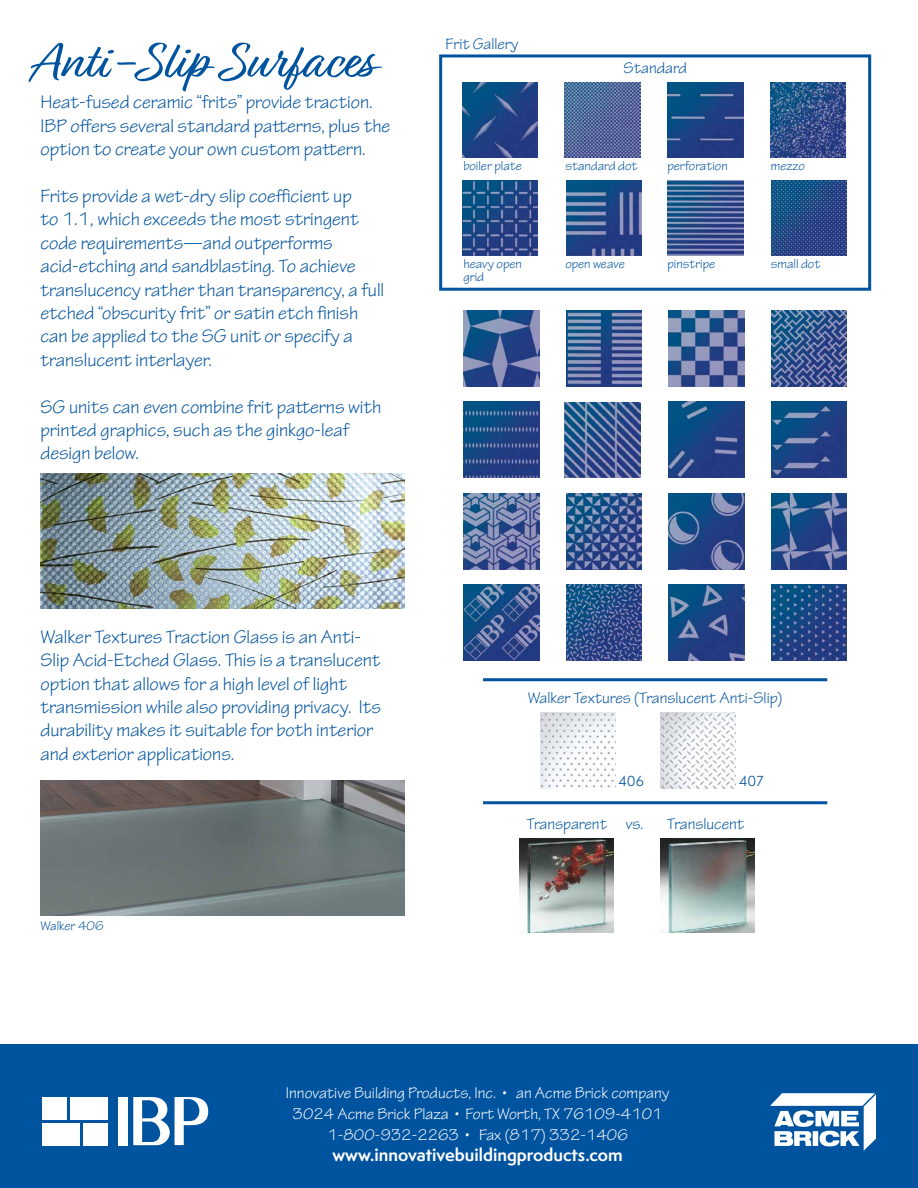
<style>
.page{position:relative;width:918px;height:1188px;background:#fff}
.page>*{position:absolute;margin:0;border:0;box-sizing:border-box;transform-origin:0 0}
.t1{font:54px "Relation";color:#00539f}
.t2{font:19.5px/23.4px "Tekton Pro";color:#00539f}
.t3{font:16.5px/21px "Tekton Pro";color:#fff;text-align:center}
.t4{font:16.5px "Tekton Pro";color:#00539f}
.t5{font:700 16.5px "Semplicita Pro";color:#fff}
.t6{font:13.5px/13.5px "Tekton Pro";color:#00539f}
.t7{font:13.5px "Semplicita Pro";color:#00539f}
</style>
<div class="page">
<div style="left:439px;top:54px;width:432px;height:237px;border:3px solid #00539f"></div>
<img style="left:40px;top:474px;width:365px;height:135px">
<img style="left:565px;top:82px;width:75px;height:76px">
<img style="left:462px;top:82px;width:76px;height:76px">
<img style="left:669px;top:311px;width:75px;height:75px">
<img style="left:565px;top:402px;width:75px;height:76px">
<img style="left:771px;top:402px;width:76px;height:76px">
<img style="left:463px;top:585px;width:76px;height:75px">
<img style="left:463px;top:311px;width:76px;height:75px">
<img style="left:566px;top:311px;width:76px;height:75px">
<img style="left:462px;top:180px;width:76px;height:76px">
<img style="left:667px;top:82px;width:76px;height:76px">
<img style="left:771px;top:311px;width:76px;height:75px">
<img style="left:667px;top:180px;width:76px;height:76px">
<img style="left:770px;top:82px;width:76px;height:76px">
<img style="left:463px;top:402px;width:76px;height:76px">
<img style="left:566px;top:180px;width:76px;height:76px">
<img style="left:669px;top:402px;width:75px;height:76px">
<img style="left:566px;top:493px;width:76px;height:76px">
<img style="left:669px;top:493px;width:75px;height:76px">
<img style="left:771px;top:180px;width:76px;height:76px">
<img style="left:566px;top:585px;width:76px;height:75px">
<img style="left:669px;top:585px;width:75px;height:75px">
<img style="left:771px;top:585px;width:76px;height:75px">
<img style="left:463px;top:493px;width:76px;height:76px">
<img style="left:771px;top:493px;width:76px;height:76px">
<img style="left:660px;top:713px;width:76px;height:75px">
<img style="left:540px;top:713px;width:76px;height:75px">
<img style="left:40px;top:781px;width:365px;height:135px">
<div style="left:0;top:1045px;width:918px;height:143px;background:#00539f"></div>
<img style="left:519px;top:838px;width:95px;height:95px">
<img style="left:660px;top:838px;width:95px;height:95px">
<svg style="left:770px;top:1093px;width:106px;height:58px"></svg>
<hr style="left:483px;top:678px;width:344px;height:3px;background:#00539f">
<hr style="left:483px;top:801px;width:344px;height:3px;background:#00539f">
<div style="left:118px;top:1097px;width:10px;height:48px;background:#fff"></div>
<svg style="left:133px;top:1097px;width:75px;height:48px"></svg>
<div style="left:70px;top:1097px;width:38px;height:22px;background:#fff"></div>
<div style="left:84px;top:1123px;width:24px;height:22px;background:#fff"></div>
<div style="left:42px;top:1123px;width:38px;height:22px;background:#fff"></div>
<div style="left:42px;top:1097px;width:24px;height:22px;background:#fff"></div>
<h1 class="t1" style="left:33px;top:30px;width:341px">Anti-Slip Surfaces</h1>
<p class="t2" style="left:40px;top:91px;width:351px">Heat-fused ceramic “frits” provide traction.<br>IBP offers several standard patterns, plus the option to create your own custom pattern.</p>
<p class="t2" style="left:40px;top:185px;width:345px">Frits provide a wet-dry slip coefficient up<br>to 1.1, which exceeds the most stringent code requirements—and outperforms acid-etching and sandblasting. To achieve translucency rather than transparency, a full etched “obscurity frit” or satin etch finish can be applied to the SG unit or specify a translucent interlayer.</p>
<p class="t2" style="left:40px;top:395px;width:342px">SG units can even combine frit patterns with printed graphics, such as the ginkgo-leaf design below.</p>
<p class="t4" style="left:446px;top:34px;width:75px">Frit Gallery</p>
<p class="t6" style="left:463px;top:159px;width:60px">boiler plate</p>
<p class="t6" style="left:463px;top:257px;width:60px">heavy open grid</p>
<p class="t4" style="left:624px;top:59px;width:65px">Standard</p>
<p class="t6" style="left:565px;top:159px;width:74px">standard dot</p>
<p class="t6" style="left:667px;top:159px;width:62px">perforation</p>
<p class="t6" style="left:565px;top:257px;width:61px">open weave</p>
<p class="t6" style="left:667px;top:257px;width:49px">pinstripe</p>
<p class="t6" style="left:771px;top:159px;width:36px">mezzo</p>
<p class="t6" style="left:771px;top:257px;width:51px">small dot</p>
<p class="t2" style="left:40px;top:626px;width:342px">Walker Textures Traction Glass is an Anti-Slip Acid-Etched Glass. This is a translucent option that allows for a high level of light transmission while also providing privacy. Its durability makes it suitable for both interior and exterior applications.</p>
<p class="t6" style="left:40px;top:919px;width:65px">Walker 406</p>
<p class="t4" style="left:528px;top:689px;width:257px">Walker Textures (Translucent Anti-Slip)</p>
<p class="t7" style="left:618px;top:771px;width:27px">406</p>
<p class="t7" style="left:739px;top:771px;width:26px">407</p>
<p class="t4" style="left:527px;top:814px;width:118px">Transparent vs.</p>
<p class="t4" style="left:667px;top:814px;width:79px">Translucent</p>
<p class="t3" style="left:286px;top:1082px;width:385px">Innovative Building Products, Inc. • an Acme Brick company<br>3024 Acme Brick Plaza • Fort Worth, TX 76109-4101<br>1-800-932-2263 • Fax (817) 332-1406</p>
<p class="t5" style="left:332px;top:1142px;width:292px">www.innovativebuildingproducts.com</p>
</div>
